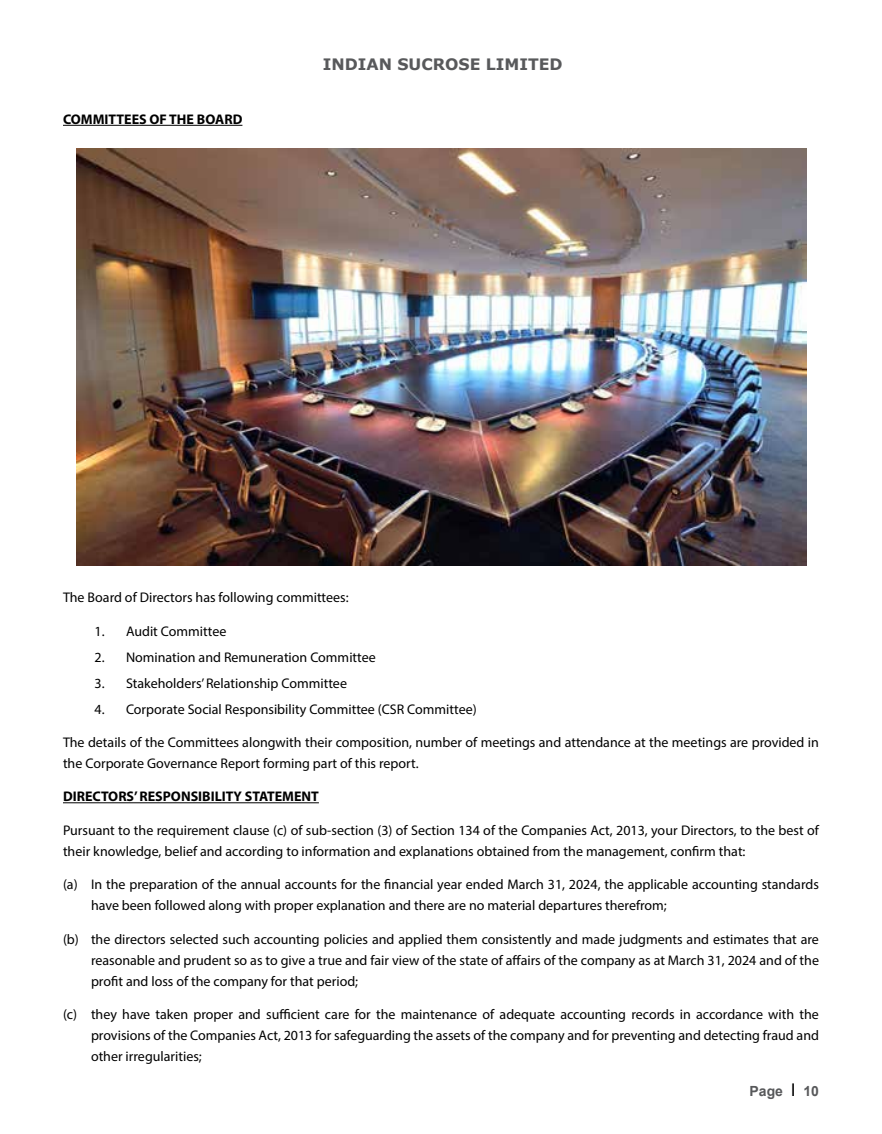
<style>
.page{position:relative;width:882px;height:1134px;background:#fff}
.page>*{position:absolute;margin:0;border:0;box-sizing:border-box;transform-origin:0 0}
.t1{font:700 15.75px "Verdana";color:#58595b}
.t2{font:14px/21px "Myriad Pro";color:#000}
.t3{font:700 14px "Myriad Pro";color:#000}
.t4{font:700 14px "Arial";color:#58595b}
.s1{font-weight:400;font-size:17.5px;color:#000}
</style>
<div class="page">
<hr style="left:63px;top:125px;width:179px;height:1px;background:#000">
<hr style="left:63px;top:802px;width:256px;height:1px;background:#000">
<img style="left:77px;top:149px;width:729px;height:417px">
<p class="t3" style="left:63px;top:110px;width:181px">COMMITTEES OF THE BOARD</p>
<p class="t1" style="left:323px;top:53px;width:241px">INDIAN SUCROSE LIMITED</p>
<p class="t2" style="left:63px;top:587px;width:287px">The Board of Directors has following committees:</p>
<p class="t2" style="left:94px;top:620px;width:133px">1. Audit Committee</p>
<p class="t2" style="left:94px;top:646px;width:283px">2. Nomination and Remuneration Committee</p>
<p class="t2" style="left:94px;top:672px;width:254px">3. Stakeholders’ Relationship Committee</p>
<p class="t2" style="left:94px;top:698px;width:384px">4. Corporate Social Responsibility Committee (CSR Committee)</p>
<p class="t2" style="left:63px;top:732px;width:758px">The details of the Committees alongwith their composition, number of meetings and attendance at the meetings are provided in the Corporate Governance Report forming part of this report.</p>
<p class="t3" style="left:63px;top:788px;width:257px">DIRECTORS’ RESPONSIBILITY STATEMENT</p>
<p class="t2" style="left:63px;top:819px;width:757px">Pursuant to the requirement clause (c) of sub-section (3) of Section 134 of the Companies Act, 2013, your Directors, to the best of their knowledge, belief and according to information and explanations obtained from the management, confirm that:</p>
<p class="t2" style="left:91px;top:874px;width:729px;text-indent:-28px">(a) In the preparation of the annual accounts for the financial year ended March 31, 2024, the applicable accounting standards have been followed along with proper explanation and there are no material departures therefrom;</p>
<p class="t2" style="left:91px;top:928px;width:730px;text-align:justify;text-indent:-28px">(b) the directors selected such accounting policies and applied them consistently and made judgments and estimates that are reasonable and prudent so as to give a true and fair view of the state of affairs of the company as at March 31, 2024 and of the profit and loss of the company for that period;</p>
<p class="t2" style="left:91px;top:1004px;width:730px;text-align:justify;text-indent:-28px">(c) they have taken proper and sufficient care for the maintenance of adequate accounting records in accordance with the provisions of the Companies Act, 2013 for safeguarding the assets of the company and for preventing and detecting fraud and other irregularities;</p>
<p class="t4" style="left:750px;top:1081px;width:71px">Page <span class="s1">I</span> 10</p>
</div>
